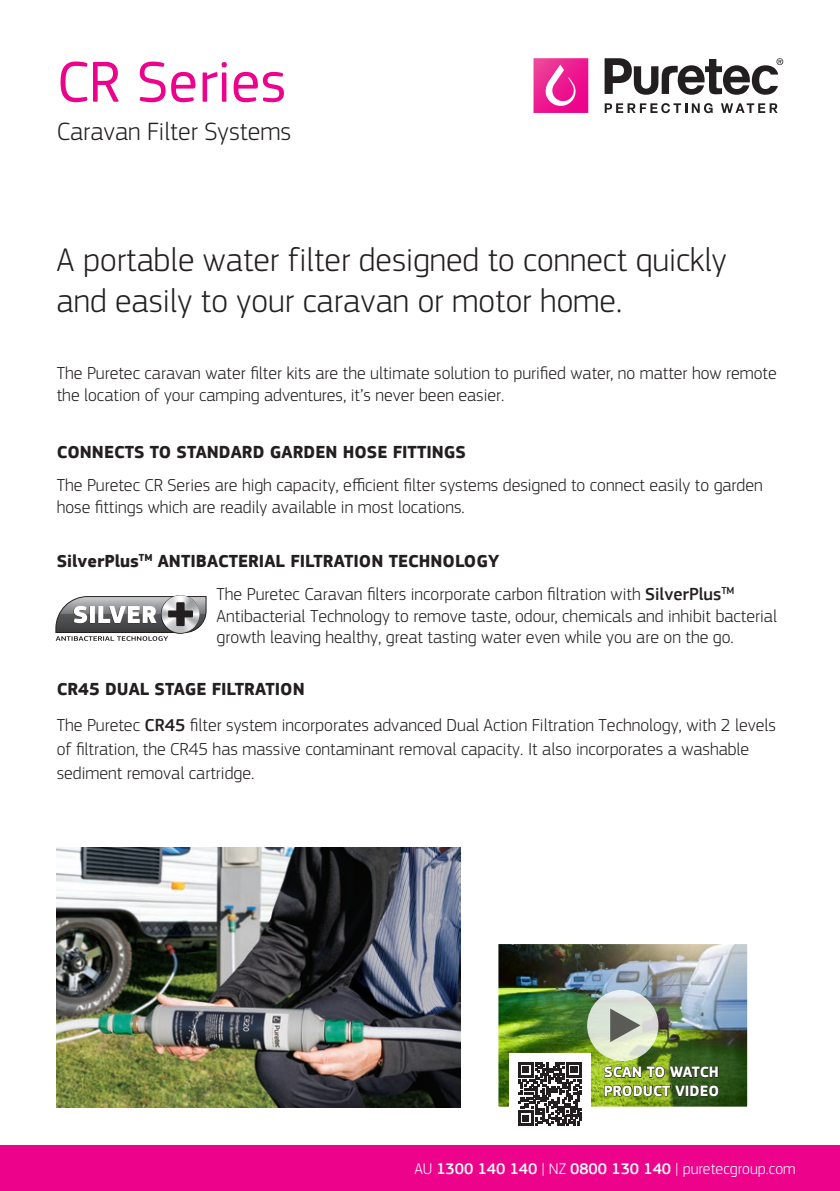
<style>
.page{position:relative;width:840px;height:1191px;background:#fff}
.page>*{position:absolute;margin:0;border:0;box-sizing:border-box;transform-origin:0 0}
.t1{font:60px "PF Square Sans Pro";color:#ed028c}
.t2{font:34px/40.8px "PF Square Sans Pro Light V1";color:#231f20}
.t3{font:26px "PF Square Sans Pro Light V1";color:#231f20}
.t4{font:18px/21.6px "PF Square Sans Pro Light V1";color:#231f20}
.t5{font:700 18px "PF Square Sans Pro";color:#231f20}
.t6{font:16px "PF Square Sans Pro Light V1";color:#fff}
.t7{font:700 15.6px "PF Square Sans Pro";color:#fff}
.s1{font-family:"PF Square Sans Pro";font-weight:500}
</style>
<div class="page">
<div style="left:0;top:1145px;width:839px;height:46px;background:#ed028c"></div>
<svg style="left:533px;top:58px;width:55px;height:55px;background:#ef3ba0"></svg>
<svg style="left:604px;top:103px;width:108px;height:10px"></svg>
<svg style="left:721px;top:103px;width:56px;height:10px"></svg>
<svg style="left:604px;top:58px;width:178px;height:37px"></svg>
<img style="left:499px;top:945px;width:246px;height:160px">
<div style="left:496px;top:942px;width:252px;height:166px;border:2px solid #fff"></div>
<div style="left:509px;top:1053px;width:81px;height:81px;background:#fff"></div>
<svg style="left:518px;top:1062px;width:63px;height:63px"></svg>
<svg style="left:602px;top:1057px;width:117px;height:47px;background:#577420"></svg>
<svg style="left:586px;top:989px;width:72px;height:72px;background:#dbe3d2"></svg>
<svg style="left:610px;top:1008px;width:30px;height:34px"></svg>
<svg style="left:55px;top:595px;width:151px;height:46px"></svg>
<img style="left:57px;top:847px;width:403px;height:260px">
<p class="t1" style="left:57px;top:47px;width:231px">CR Series</p>
<p class="t3" style="left:57px;top:116px;width:236px">Caravan Filter Systems</p>
<p class="t2" style="left:57px;top:239px;width:671px">A portable water filter designed to connect quickly and easily to your caravan or motor home.</p>
<p class="t4" style="left:57px;top:362px;width:721px">The Puretec caravan water filter kits are the ultimate solution to purified water, no matter how remote the location of your camping adventures, it’s never been easier.</p>
<p class="t5" style="left:57px;top:441px;width:410px">CONNECTS TO STANDARD GARDEN HOSE FITTINGS</p>
<p class="t4" style="left:57px;top:474px;width:707px">The Puretec CR Series are high capacity, efficient filter systems designed to connect easily to garden hose fittings which are readily available in most locations.</p>
<p class="t5" style="left:57px;top:550px;width:444px">SilverPlus<sup>TM</sup> ANTIBACTERIAL FILTRATION TECHNOLOGY</p>
<p class="t4" style="left:216px;top:583px;width:561px">The Puretec Caravan filters incorporate carbon filtration with <span class="s1">SilverPlus</span><sup>TM<br></sup>Antibacterial Technology to remove taste, odour, chemicals and inhibit bacterial growth leaving healthy, great tasting water even while you are on the go.</p>
<p class="t5" style="left:57px;top:678px;width:249px">CR45 DUAL STAGE FILTRATION</p>
<p class="t4" style="left:57px;top:712px;width:720px;line-height:24px">The Puretec <span class="s1">CR45</span> filter system incorporates advanced Dual Action Filtration Technology, with 2 levels of filtration, the CR45 has massive contaminant removal capacity. It also incorporates a washable sediment removal cartridge.</p>
<p class="t7" style="left:603px;top:1062px;width:117px">SCAN TO WATCH</p>
<p class="t7" style="left:603px;top:1081px;width:117px">PRODUCT VIDEO</p>
<p class="t6" style="left:414px;top:1159px;width:382px">AU <span class="s1">1300 140 140</span> | NZ <span class="s1">0800 130 140</span> | puretecgroup.com</p>
</div>
